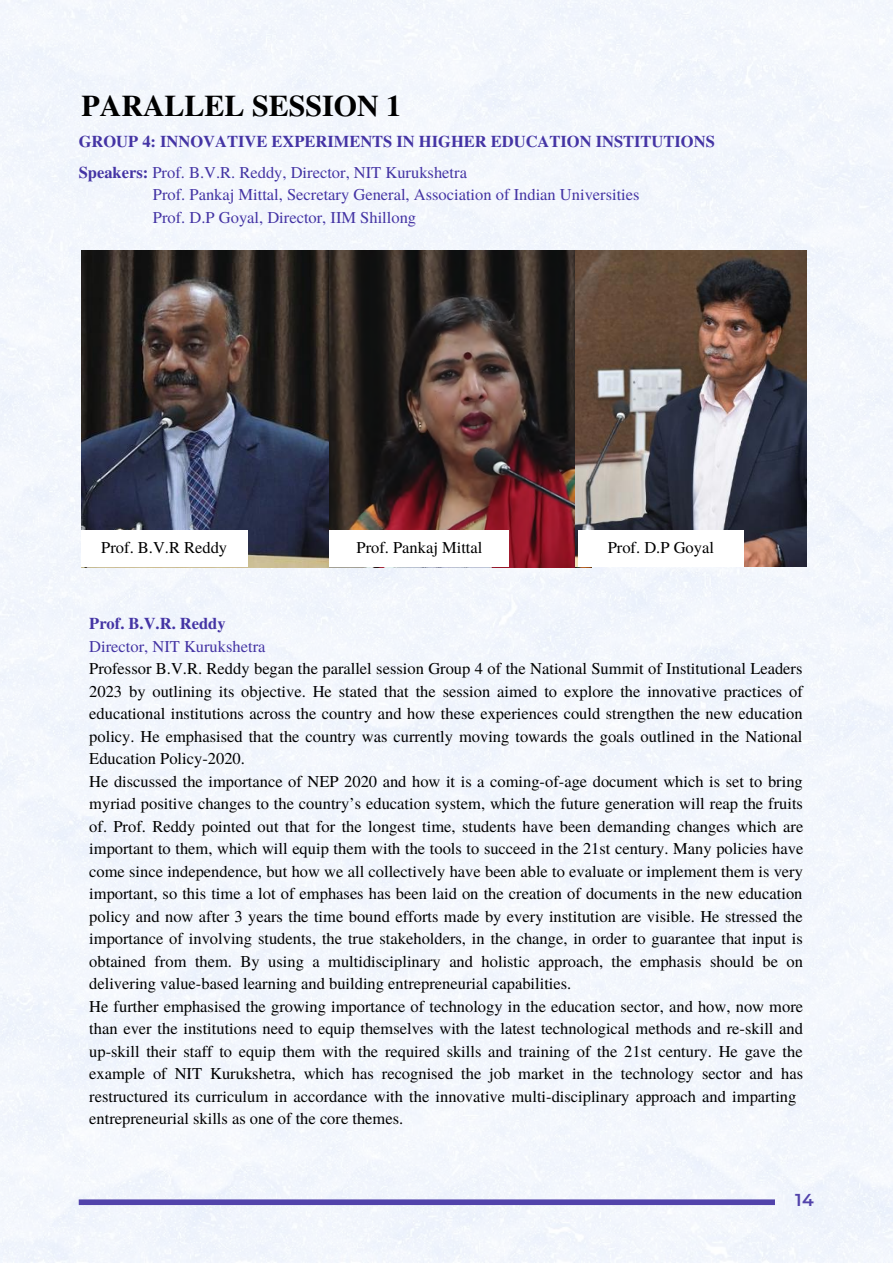
<style>
.page{position:relative;width:893px;height:1264px;background:#fff}
.page>*{position:absolute;margin:0;border:0;box-sizing:border-box;transform-origin:0 0}
.t1{font:700 30px "Te X Gyre Termes";color:#000}
.t2{font:600 17.25px "Montserrat";color:#5243ab}
.t3{font:16.5px/22.5px "Te X Gyre Termes";color:#000}
.t4{font:16.5px/22.5px "Te X Gyre Termes";color:#4434a4}
.t5{font:700 16.5px/30.3px "Te X Gyre Termes";color:#4434a4}
.s1{font-weight:400}
</style>
<div class="page">
<div style="left:0;top:0;width:892px;height:1262px;background:#f3f6fd"></div>
<div style="left:79px;top:1199px;width:696px;height:5px;background:#5243ab"></div>
<img style="left:81px;top:250px;width:494px;height:317px">
<div style="left:81px;top:529px;width:166px;height:38px;background:#fff"></div>
<div style="left:329px;top:529px;width:180px;height:38px;background:#fff"></div>
<img style="left:575px;top:250px;width:231px;height:317px">
<div style="left:578px;top:529px;width:165px;height:38px;background:#fff"></div>
<h1 class="t1" style="left:81px;top:82px;width:321px">PARALLEL SESSION 1</h1>
<p class="t5" style="left:79px;top:126px;width:637px">GROUP 4: INNOVATIVE EXPERIMENTS IN HIGHER EDUCATION INSTITUTIONS<br>Speakers: <span class="s1">Prof. B.V.R. Reddy, Director, NIT Kurukshetra</span></p>
<p class="t4" style="left:153px;top:182px;width:488px">Prof. Pankaj Mittal, Secretary General, Association of Indian Universities<br>Prof. D.P Goyal, Director, IIM Shillong</p>
<p class="t3" style="left:101px;top:535px;width:127px">Prof. B.V.R Reddy</p>
<p class="t3" style="left:356px;top:535px;width:127px">Prof. Pankaj Mittal</p>
<p class="t3" style="left:607px;top:535px;width:108px">Prof. D.P Goyal</p>
<p class="t5" style="left:89px;top:607px;width:138px">Prof. B.V.R. Reddy</p>
<p class="t4" style="left:89px;top:634px;width:178px">Director, NIT Kurukshetra</p>
<p class="t3" style="left:89px;top:656px;width:715px">Professor B.V.R. Reddy began the parallel session Group 4 of the National Summit of Institutional Leaders 2023 by outlining its objective. He stated that the session aimed to explore the innovative practices of educational institutions across the country and how these experiences could strengthen the new education policy. He emphasised that the country was currently moving towards the goals outlined in the National Education Policy-2020.<br>He discussed the importance of NEP 2020 and how it is a coming-of-age document which is set to bring myriad positive changes to the country’s education system, which the future generation will reap the fruits of. Prof. Reddy pointed out that for the longest time, students have been demanding changes which are important to them, which will equip them with the tools to succeed in the 21st century. Many policies have come since independence, but how we all collectively have been able to evaluate or implement them is very important, so this time a lot of emphases has been laid on the creation of documents in the new education policy and now after 3 years the time bound efforts made by every institution are visible. He stressed the importance of involving students, the true stakeholders, in the change, in order to guarantee that input is obtained from them. By using a multidisciplinary and holistic approach, the emphasis should be on delivering value-based learning and building entrepreneurial capabilities.<br>He further emphasised the growing importance of technology in the education sector, and how, now more than ever the institutions need to equip themselves with the latest technological methods and re-skill and up-skill their staff to equip them with the required skills and training of the 21st century. He gave the example of NIT Kurukshetra, which has recognised the job market in the technology sector and has restructured its curriculum in accordance with the innovative multi-disciplinary approach and imparting entrepreneurial skills as one of the core themes.</p>
<p class="t2" style="left:795px;top:1188px;width:20px">14</p>
</div>
